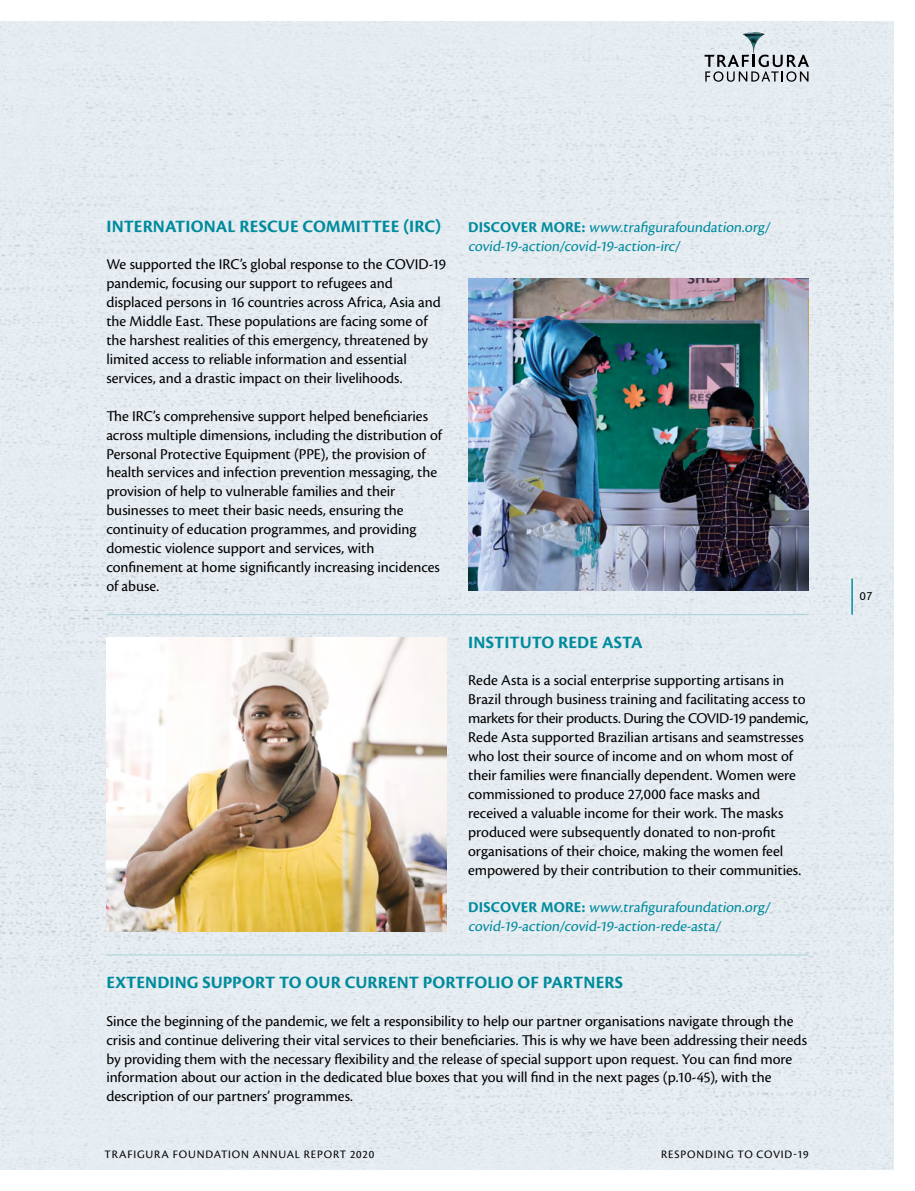
<style>
.page{position:relative;width:915px;height:1191px;background:#fff}
.page>*{position:absolute;margin:0;border:0;box-sizing:border-box;transform-origin:0 0}
.t1{font:700 18px "Cronos Pro";letter-spacing:.005em;color:#008b9d}
.t2{font:15.6px/18.9px "Cronos Pro";letter-spacing:-.005em;color:#000}
.t3{font:15.6px/18.9px "Cronos Pro";color:#008b9d}
.t4{font:11.85px "Cronos Pro";letter-spacing:.07em;color:#000}
.t5{font:11.85px "Bliss Pro";color:#000}
.s1{font-weight:700}
</style>
<div class="page">
<div style="left:0;top:21px;width:893px;height:1148px;background:#e6edf2"></div>
<img style="left:0;top:372px;width:1px;height:275px">
<img style="left:468px;top:279px;width:340px;height:312px">
<img style="left:106px;top:637px;width:340px;height:294px">
<hr style="left:106px;top:614px;width:702px;height:1px;background:#abd2da">
<hr style="left:106px;top:954px;width:702px;height:1px;background:#abd2da">
<div style="left:695px;top:21px;width:119px;height:64px;background:#e6edf2"></div>
<img style="left:743px;top:32px;width:21px;height:21px">
<svg style="left:704px;top:55px;width:104px;height:27px"></svg>
<hr style="left:851px;top:578px;width:1px;height:36px;background:#0092a0">
<p class="t1" style="left:106px;top:216px;width:336px">INTERNATIONAL RESCUE COMMITTEE (IRC)</p>
<p class="t2" style="left:106px;top:255px;width:341px">We supported the IRC’s global response to the COVID-19 pandemic, focusing our support to refugees and displaced persons in 16 countries across Africa, Asia and the Middle East. These populations are facing some of the harshest realities of this emergency, threatened by limited access to reliable information and essential services, and a drastic impact on their livelihoods.</p>
<p class="t2" style="left:106px;top:406px;width:337px">The IRC’s comprehensive support helped beneficiaries across multiple dimensions, including the distribution of Personal Protective Equipment (PPE), the provision of health services and infection prevention messaging, the provision of help to vulnerable families and their businesses to meet their basic needs, ensuring the continuity of education programmes, and providing domestic violence support and services, with confinement at home significantly increasing incidences of abuse.</p>
<p class="t3" style="left:468px;top:217px;width:306px"><span class="s1">D I S COV E R M O R E :</span> www.trafigurafoundation.org/ covid-19-action/covid-19-action-irc/</p>
<p class="t1" style="left:468px;top:631px;width:176px">INSTITUTO REDE ASTA</p>
<p class="t2" style="left:468px;top:671px;width:342px">Rede Asta is a social enterprise supporting artisans in Brazil through business training and facilitating access to markets for their products. During the COVID-19 pandemic, Rede Asta supported Brazilian artisans and seamstresses who lost their source of income and on whom most of their families were financially dependent. Women were commissioned to produce 27,000 face masks and received a valuable income for their work. The masks produced were subsequently donated to non-profit organisations of their choice, making the women feel empowered by their contribution to their communities.</p>
<p class="t3" style="left:468px;top:898px;width:306px"><span class="s1">D I S COV E R M O R E :</span> www.trafigurafoundation.org/ covid-19-action/covid-19-action-rede-asta/</p>
<p class="t1" style="left:106px;top:972px;width:518px">EXTENDING SUPPORT TO OUR CURRENT PORTFOLIO OF PARTNERS</p>
<p class="t2" style="left:106px;top:1011px;width:702px">Since the beginning of the pandemic, we felt a responsibility to help our partner organisations navigate through the crisis and continue delivering their vital services to their beneficiaries. This is why we have been addressing their needs by providing them with the necessary flexibility and the release of special support upon request. You can find more information about our action in the dedicated blue boxes that you will find in the next pages (p.10-45), with the description of our partners’ programmes.</p>
<p class="t4" style="left:104px;top:1147px;width:271px">TRAFIGURA FOUNDATION ANNUAL REPORT 2020</p>
<p class="t4" style="left:661px;top:1147px;width:149px">RESPONDING TO COVID-19</p>
<p class="t5" style="left:859px;top:588px;width:14px">07</p>
</div>
